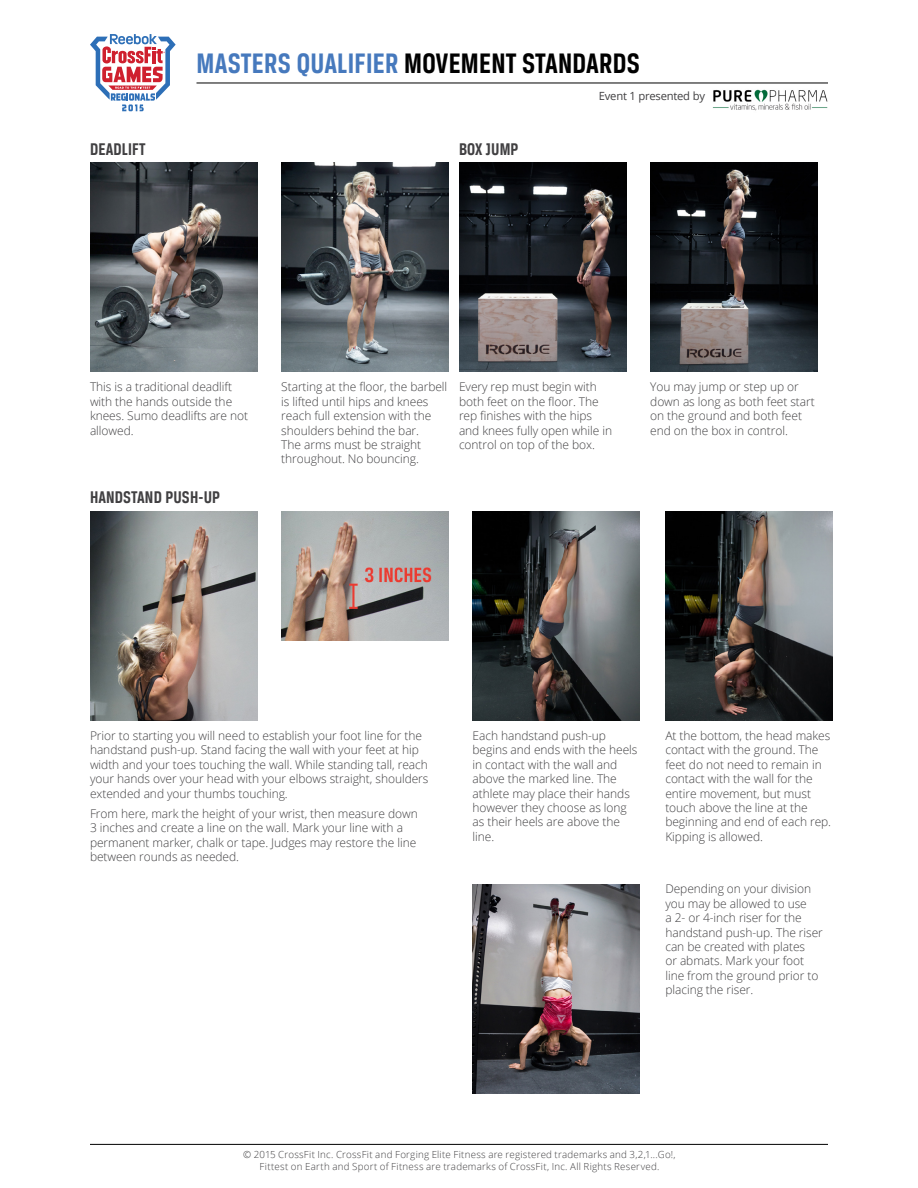
<style>
.page{position:relative;width:918px;height:1188px;background:#fff}
.page>*{position:absolute;margin:0;border:0;box-sizing:border-box;transform-origin:0 0}
.t1{font:700 30px "Breuer Condensed";letter-spacing:.01em;color:#000}
.t2{font:700 18px "Breuer Condensed";letter-spacing:.01em;color:#414042}
.t3{font:300 12px/14.4px "Open Sans";letter-spacing:-.005em;color:#414042}
.t4{font:11.25px "Open Sans";letter-spacing:-.02em;color:#414042}
.t5{font:300 9.75px/11.2px "Open Sans";letter-spacing:.025em;color:#414042;text-align:center}
.s1{color:#4679bd}
</style>
<div class="page">
<img style="left:459px;top:163px;width:167px;height:209px">
<img style="left:90px;top:511px;width:167px;height:209px">
<img style="left:473px;top:511px;width:167px;height:209px">
<img style="left:665px;top:511px;width:167px;height:209px">
<img style="left:473px;top:884px;width:167px;height:209px">
<img style="left:90px;top:163px;width:167px;height:209px">
<img style="left:650px;top:163px;width:167px;height:209px">
<img style="left:281px;top:511px;width:167px;height:129px">
<img style="left:281px;top:163px;width:167px;height:209px">
<hr style="left:90px;top:1144px;width:738px;height:1px;background:#000">
<hr style="left:196px;top:83px;width:632px;height:1px;background:#000">
<svg style="left:90px;top:34px;width:86px;height:77px"></svg>
<img style="left:712px;top:89px;width:116px;height:22px">
<h2 class="t2" style="left:90px;top:139px;width:57px">DEADLIFT</h2>
<h1 class="t1" style="left:196px;top:47px;width:445px"><span class="s1">MASTERS QUALIFIER</span> MOVEMENT STANDARDS</h1>
<p class="t4" style="left:599px;top:89px;width:108px">Event 1 presented by</p>
<h2 class="t2" style="left:459px;top:139px;width:61px">BOX JUMP</h2>
<p class="t3" style="left:281px;top:380px;width:168px">Starting at the floor, the barbell is lifted until hips and knees reach full extension with the shoulders behind the bar.<br>The arms must be straight throughout. No bouncing.</p>
<p class="t3" style="left:459px;top:380px;width:155px">Every rep must begin with both feet on the floor. The rep finishes with the hips and knees fully open while in control on top of the box.</p>
<p class="t3" style="left:90px;top:380px;width:160px">This is a traditional deadlift with the hands outside the knees. Sumo deadlifts are not allowed.</p>
<p class="t3" style="left:650px;top:380px;width:166px">You may jump or step up or down as long as both feet start on the ground and both feet end on the box in control.</p>
<h2 class="t2" style="left:90px;top:487px;width:132px">HANDSTAND PUSH-UP</h2>
<p class="t3" style="left:90px;top:728px;width:340px">Prior to starting you will need to establish your foot line for the handstand push-up. Stand facing the wall with your feet at hip width and your toes touching the wall. While standing tall, reach your hands over your head with your elbows straight, shoulders extended and your thumbs touching.</p>
<p class="t3" style="left:90px;top:806px;width:329px">From here, mark the height of your wrist, then measure down 3 inches and create a line on the wall. Mark your line with a permanent marker, chalk or tape. Judges may restore the line between rounds as needed.</p>
<p class="t3" style="left:473px;top:728px;width:166px">Each handstand push-up begins and ends with the heels in contact with the wall and above the marked line. The athlete may place their hands however they choose as long as their heels are above the line.</p>
<p class="t3" style="left:665px;top:728px;width:167px">At the bottom, the head makes contact with the ground. The feet do not need to remain in contact with the wall for the entire movement, but must touch above the line at the beginning and end of each rep.<br>Kipping is allowed.</p>
<p class="t3" style="left:665px;top:882px;width:159px">Depending on your division you may be allowed to use<br>a 2- or 4-inch riser for the handstand push-up. The riser can be created with plates<br>or abmats. Mark your foot line from the ground prior to placing the riser.</p>
<p class="t5" style="left:243px;top:1149px;width:434px">© 2015 CrossFit Inc. CrossFit and Forging Elite Fitness are registered trademarks and 3,2,1...Go!,<br>Fittest on Earth and Sport of Fitness are trademarks of CrossFit, Inc. All Rights Reserved.</p>
</div>
